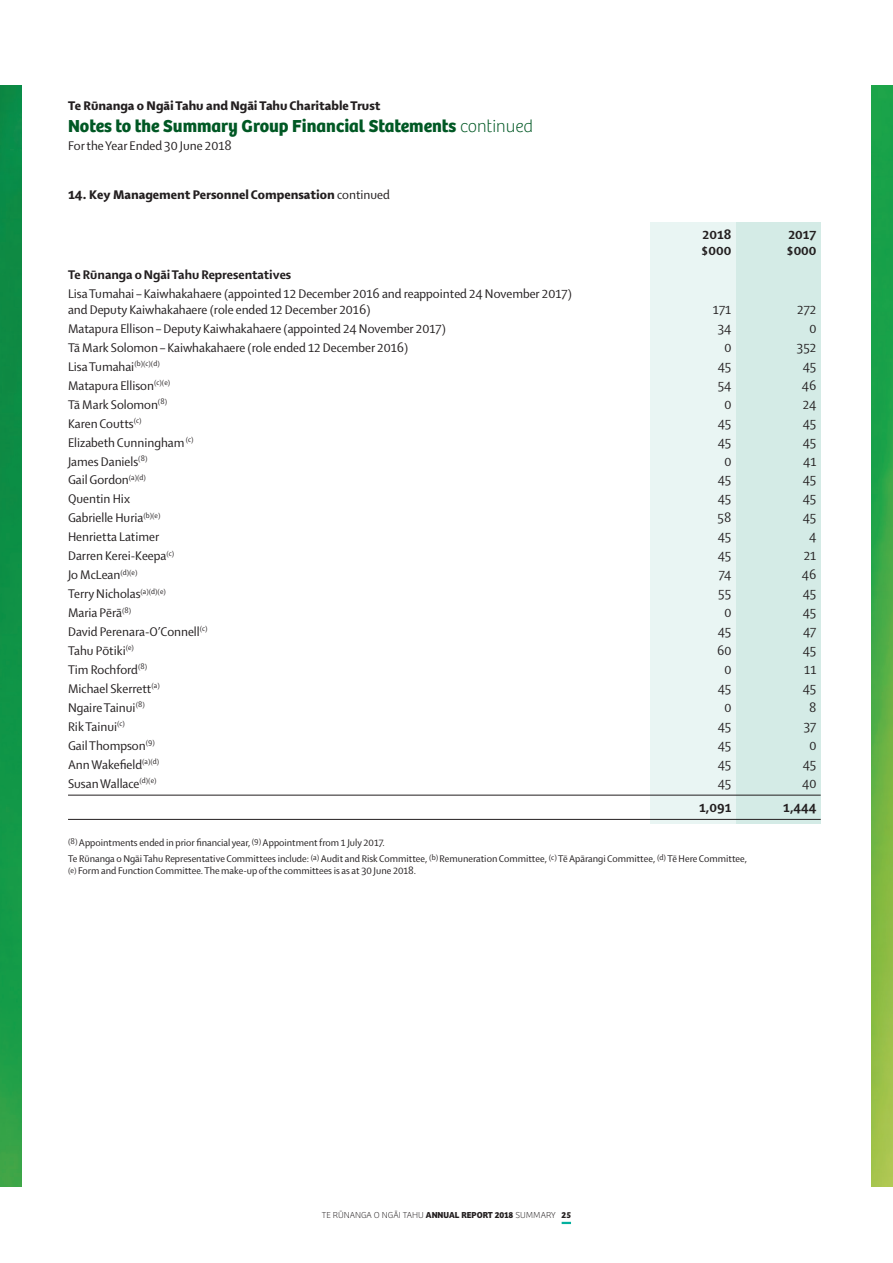
<style>
.page{position:relative;width:893px;height:1263px;background:#fff}
.page>*{position:absolute;margin:0;border:0;box-sizing:border-box;transform-origin:0 0}
.heading{font:700 18px "Bree";color:#005824}
.body_financials{font:13.5px/15.8px "Shaker 2";color:#231f20}
.heading___notes{font:800 13.5px "Shaker 2";color:#231f20}
.heading-2{font:800 13.5px "Shaker 2";color:#231f20}
.body_financials-2{font:800 13.5px "Shaker 2";color:#231f20}
.body{font:13.5px "Shaker 2";color:#231f20}
.body_financials_0_25{font:13.5px "Shaker 2";color:#231f20}
.body_financials_extr{font:800 13.5px "Shaker 2";color:#231f20}
.body_financials_0_25-2{font:800 13.5px "Shaker 2";color:#231f20}
.body_financials-3{font:10.5px/12.8px "Shaker 2";color:#231f20}
.t1{font:100 9px "Bree";color:#231f20}
.s1{font-weight:100}
.s2{font-weight:400}
.s3{font-size:8.25px}
.s4{font-weight:700}
</style>
<div class="page">
<svg style="left:562px;top:1222px;width:9px;height:2px"></svg>
<div style="left:736px;top:222px;width:85px;height:602px;background:#d4ebe6"></div>
<div style="left:651px;top:222px;width:85px;height:602px;background:#e9f5f3"></div>
<hr style="left:68px;top:795px;width:753px;height:1px;background:#231f20">
<hr style="left:68px;top:819px;width:753px;height:1px;background:#231f20">
<img style="left:0;top:85px;width:21px;height:1101px">
<img style="left:872px;top:85px;width:21px;height:1101px">
<p class="heading-2" style="left:68px;top:97px;width:314px">Te Rūnanga o Ngāi Tahu and Ngāi Tahu Charitable Trust</p>
<p class="heading" style="left:68px;top:115px;width:467px">Notes to the Summary Group Financial Statements <span class="s1">continued</span></p>
<p class="body" style="left:68px;top:137px;width:165px">For the Year Ended 30 June 2018</p>
<p class="heading___notes" style="left:68px;top:186px;width:323px">14. Key Management Personnel Compensation <span class="s2">continued</span></p>
<p class="body_financials-2" style="left:68px;top:266px;width:225px">Te Rūnanga o Ngāi Tahu Representatives</p>
<p class="body_financials" style="left:68px;top:285px;width:505px">Lisa Tumahai – Kaiwhakahaere (appointed 12 December 2016 and reappointed 24 November 2017) and Deputy Kaiwhakahaere (role ended 12 December 2016)</p>
<p class="body_financials_extr" style="left:703px;top:226px;width:30px">2018</p>
<p class="body_financials_extr" style="left:788px;top:226px;width:30px">2017</p>
<p class="body_financials_extr" style="left:701px;top:242px;width:32px">$000</p>
<p class="body_financials_extr" style="left:786px;top:242px;width:32px">$000</p>
<p class="body_financials" style="left:713px;top:301px;width:20px">171</p>
<p class="body_financials" style="left:797px;top:301px;width:21px">272</p>
<p class="body_financials" style="left:68px;top:320px;width:379px">Matapura Ellison – Deputy Kaiwhakahaere (appointed 24 November 2017)</p>
<p class="body_financials" style="left:718px;top:320px;width:15px">34</p>
<p class="body_financials" style="left:809px;top:320px;width:8px">0</p>
<p class="body_financials" style="left:68px;top:339px;width:342px">Tā Mark Solomon – Kaiwhakahaere (role ended 12 December 2016)</p>
<p class="body_financials" style="left:724px;top:339px;width:8px">0</p>
<p class="body_financials" style="left:797px;top:339px;width:21px">352</p>
<p class="body_financials" style="left:68px;top:358px;width:93px">Lisa Tumahai<sup>(b)(c)(d)</sup></p>
<p class="body_financials" style="left:718px;top:358px;width:15px">45</p>
<p class="body_financials" style="left:803px;top:358px;width:15px">45</p>
<p class="body_financials" style="left:68px;top:377px;width:104px">Matapura Ellison<sup>(c)(e)</sup></p>
<p class="body_financials" style="left:718px;top:377px;width:15px">54</p>
<p class="body_financials" style="left:802px;top:377px;width:16px">46</p>
<p class="body_financials" style="left:68px;top:396px;width:101px">Tā Mark Solomon<sup>(8)</sup></p>
<p class="body_financials" style="left:724px;top:396px;width:8px">0</p>
<p class="body_financials" style="left:803px;top:396px;width:15px">24</p>
<p class="body_financials" style="left:68px;top:415px;width:75px">Karen Coutts<sup>(c)</sup></p>
<p class="body_financials" style="left:718px;top:415px;width:15px">45</p>
<p class="body_financials" style="left:803px;top:415px;width:15px">45</p>
<p class="body_financials" style="left:68px;top:434px;width:127px">Elizabeth Cunningham <sup>(c)</sup></p>
<p class="body_financials" style="left:718px;top:434px;width:15px">45</p>
<p class="body_financials" style="left:803px;top:434px;width:15px">45</p>
<p class="body_financials" style="left:68px;top:453px;width:81px">James Daniels<sup>(8)</sup></p>
<p class="body_financials" style="left:724px;top:453px;width:8px">0</p>
<p class="body_financials" style="left:803px;top:453px;width:15px">41</p>
<p class="body_financials" style="left:68px;top:472px;width:79px">Gail Gordon<sup>(a)(d)</sup></p>
<p class="body_financials" style="left:718px;top:472px;width:15px">45</p>
<p class="body_financials" style="left:803px;top:472px;width:15px">45</p>
<p class="body_financials" style="left:68px;top:491px;width:63px">Quentin Hix</p>
<p class="body_financials" style="left:718px;top:491px;width:15px">45</p>
<p class="body_financials" style="left:803px;top:491px;width:15px">45</p>
<p class="body_financials" style="left:68px;top:510px;width:94px">Gabrielle Huria<sup>(b)(e)</sup></p>
<p class="body_financials" style="left:717px;top:510px;width:15px">58</p>
<p class="body_financials" style="left:803px;top:510px;width:15px">45</p>
<p class="body_financials" style="left:68px;top:529px;width:93px">Henrietta Latimer</p>
<p class="body_financials" style="left:718px;top:529px;width:15px">45</p>
<p class="body_financials" style="left:809px;top:529px;width:9px">4</p>
<p class="body_financials" style="left:68px;top:547px;width:108px">Darren Kerei-Keepa<sup>(c)</sup></p>
<p class="body_financials" style="left:718px;top:547px;width:15px">45</p>
<p class="body_financials" style="left:804px;top:547px;width:14px">21</p>
<p class="body_financials" style="left:68px;top:566px;width:71px">Jo McLean<sup>(d)(e)</sup></p>
<p class="body_financials" style="left:719px;top:566px;width:14px">74</p>
<p class="body_financials" style="left:802px;top:566px;width:16px">46</p>
<p class="body_financials" style="left:68px;top:585px;width:99px">Terry Nicholas<sup>(a)(d)(e)</sup></p>
<p class="body_financials" style="left:718px;top:585px;width:15px">55</p>
<p class="body_financials" style="left:803px;top:585px;width:15px">45</p>
<p class="body_financials" style="left:68px;top:604px;width:65px">Maria Pērā<sup>(8)</sup></p>
<p class="body_financials" style="left:724px;top:604px;width:8px">0</p>
<p class="body_financials" style="left:803px;top:604px;width:15px">45</p>
<p class="body_financials" style="left:68px;top:623px;width:141px">David Perenara-O’Connell<sup>(c)</sup></p>
<p class="body_financials" style="left:718px;top:623px;width:15px">45</p>
<p class="body_financials" style="left:803px;top:623px;width:15px">47</p>
<p class="body_financials" style="left:68px;top:642px;width:68px">Tahu Pōtiki<sup>(e)</sup></p>
<p class="body_financials" style="left:717px;top:642px;width:16px">60</p>
<p class="body_financials" style="left:803px;top:642px;width:15px">45</p>
<p class="body_financials" style="left:68px;top:661px;width:81px">Tim Rochford<sup>(8)</sup></p>
<p class="body_financials" style="left:724px;top:661px;width:8px">0</p>
<p class="body_financials" style="left:804px;top:661px;width:14px">11</p>
<p class="body_financials" style="left:68px;top:680px;width:93px">Michael Skerrett<sup>(a)</sup></p>
<p class="body_financials" style="left:718px;top:680px;width:15px">45</p>
<p class="body_financials" style="left:803px;top:680px;width:15px">45</p>
<p class="body_financials" style="left:68px;top:699px;width:78px">Ngaire Tainui<sup>(8)</sup></p>
<p class="body_financials" style="left:724px;top:699px;width:8px">0</p>
<p class="body_financials" style="left:809px;top:699px;width:9px">8</p>
<p class="body_financials" style="left:68px;top:718px;width:59px">Rik Tainui<sup>(c)</sup></p>
<p class="body_financials" style="left:718px;top:718px;width:15px">45</p>
<p class="body_financials" style="left:804px;top:718px;width:14px">37</p>
<p class="body_financials" style="left:68px;top:737px;width:88px">Gail Thompson<sup>(9)</sup></p>
<p class="body_financials" style="left:718px;top:737px;width:15px">45</p>
<p class="body_financials" style="left:809px;top:737px;width:8px">0</p>
<p class="body_financials" style="left:68px;top:756px;width:93px">Ann Wakefield<sup>(a)(d)</sup></p>
<p class="body_financials" style="left:718px;top:756px;width:15px">45</p>
<p class="body_financials" style="left:803px;top:756px;width:15px">45</p>
<p class="body_financials_0_25" style="left:68px;top:774px;width:90px">Susan Wallace<sup>(d)(e)</sup></p>
<p class="body_financials_0_25" style="left:718px;top:774px;width:15px">45</p>
<p class="body_financials_0_25" style="left:802px;top:774px;width:16px">40</p>
<p class="body_financials_0_25-2" style="left:699px;top:798px;width:34px">1,091</p>
<p class="body_financials_0_25-2" style="left:783px;top:798px;width:35px">1,444</p>
<p class="body_financials-3" style="left:68px;top:836px;width:318px"><span class="s3">(8)</span> Appointments ended in prior financial year, <span class="s3">(9)</span> Appointment from 1 July 2017.</p>
<p class="body_financials-3" style="left:68px;top:851px;width:680px">Te Rūnanga o Ngāi Tahu Representative Committees include: <span class="s3">(a)</span> Audit and Risk Committee, <span class="s3">(b)</span> Remuneration Committee, <span class="s3">(c)</span> Tē Apārangi Committee, <span class="s3">(d)</span> Tē Here Committee, <span class="s3">(e)</span> Form and Function Committee. The make-up of the committees is as at 30 June 2018.</p>
<p class="t1" style="left:322px;top:1210px;width:251px">TE RŪNANGA O NGĀI TAHU <span class="s4">ANNUAL REPORT 2018</span> SUMMARY <span class="s4">25</span></p>
</div>
